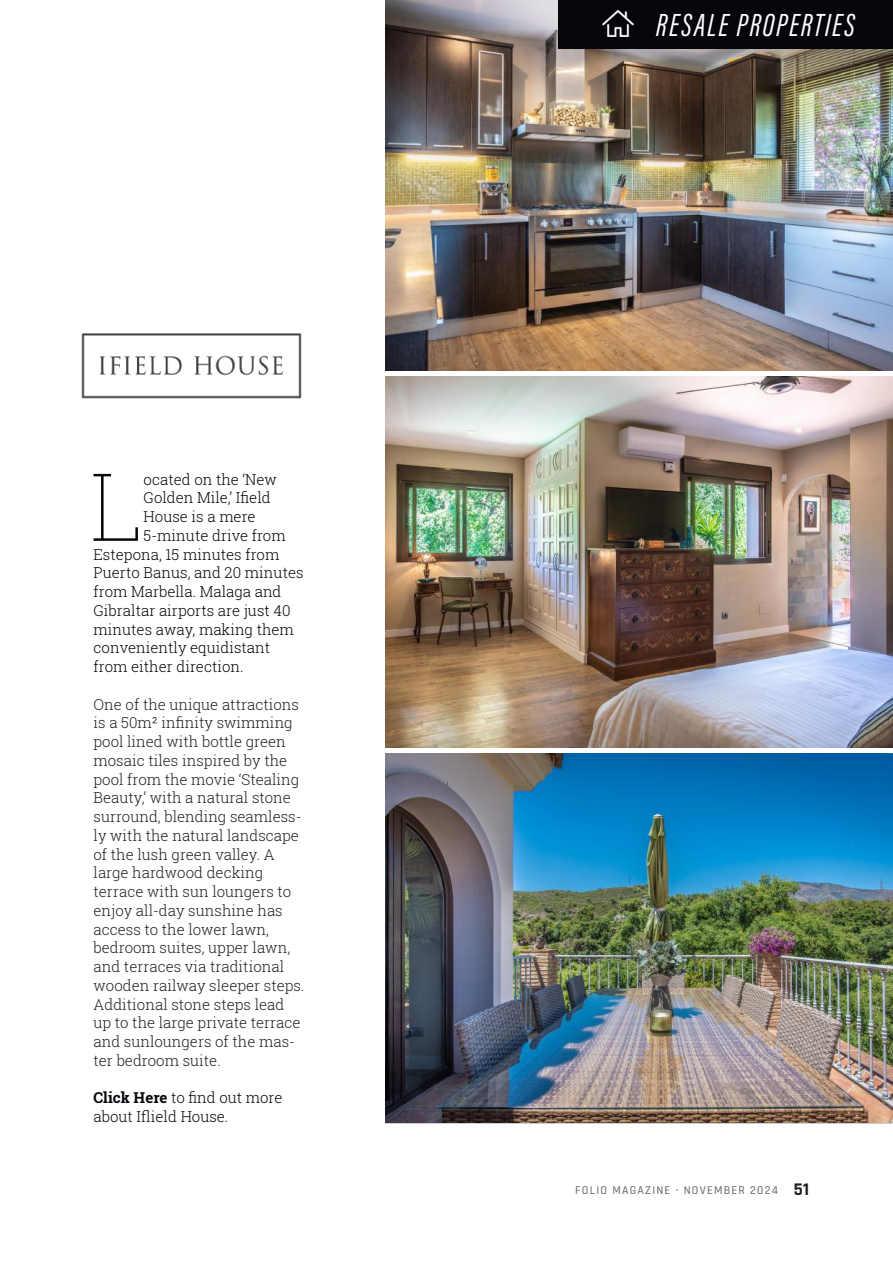
<style>
.page{position:relative;width:893px;height:1263px;background:#fff}
.page>*{position:absolute;margin:0;border:0;box-sizing:border-box;transform-origin:0 0}
.t1{font:100 94.05px "Roboto Slab";color:#05060b}
.t2{font:33px "Acumin Variable Concept";letter-spacing:.065em;color:#fff}
.t3{font:300 15px/18.8px "Roboto Slab";color:#241f1f}
.t4{font:300 15px/18.8px "Roboto Slab";color:#05060b}
.t5{font:500 12px "Rajdhani";letter-spacing:.1em;color:#656365}
.s1{font-weight:700}
.s2{font-weight:700;font-size:18px;color:#241f1f}
</style>
<div class="page">
<img style="left:386px;top:0;width:507px;height:371px">
<img style="left:386px;top:377px;width:507px;height:370px">
<img style="left:386px;top:753px;width:507px;height:370px">
<img style="left:81px;top:333px;width:221px;height:66px">
<div style="left:558px;top:0;width:335px;height:49px;background:#05060b"></div>
<img style="left:602px;top:11px;width:31px;height:26px">
<h1 class="t1" style="left:90px;top:442px;width:55px">L</h1>
<p class="t4" style="left:144px;top:469px;width:135px">ocated on the ‘New</p>
<p class="t4" style="left:144px;top:488px;width:129px">Golden Mile,’ Ifield</p>
<p class="t4" style="left:144px;top:507px;width:114px">House is a mere</p>
<p class="t4" style="left:144px;top:526px;width:144px">5-minute drive from</p>
<p class="t4" style="left:94px;top:544px;width:187px">Estepona, 15 minutes from</p>
<p class="t4" style="left:94px;top:563px;width:212px">Puerto Banus, and 20 minutes</p>
<p class="t4" style="left:94px;top:582px;width:189px">from Marbella. Malaga and</p>
<p class="t4" style="left:94px;top:601px;width:199px">Gibraltar airports are just 40</p>
<p class="t4" style="left:94px;top:619px;width:202px">minutes away, making them</p>
<p class="t4" style="left:94px;top:638px;width:178px">conveniently equidistant</p>
<p class="t4" style="left:94px;top:657px;width:152px">from either direction.</p>
<p class="t3" style="left:94px;top:694px;width:213px">One of the unique attractions is a 50m² infinity swimming pool lined with bottle green mosaic tiles inspired by the pool from the movie ‘Stealing<br>Beauty,’ with a natural stone surround, blending seamless&shy;ly with the natural landscape of the lush green valley. A large hardwood decking terrace with sun loungers to enjoy all-day sunshine has access to the lower lawn, bedroom suites, upper lawn, and terraces via traditional wooden railway sleeper steps.<br>Additional stone steps lead up to the large private terrace and sunloungers of the mas&shy;ter bedroom suite.</p>
<p class="t4" style="left:94px;top:1088px;width:191px"><span class="s1">Click Here</span> to find out more about Iflield House.</p>
<h2 class="t2" style="left:656px;top:2px;width:200px">RESALE PROPERTIES</h2>
<p class="t5" style="left:575px;top:1183px;width:235px">FOLIO MAGAZINE · NOVEMBER 2024 <span class="s2">51</span></p>
</div>
